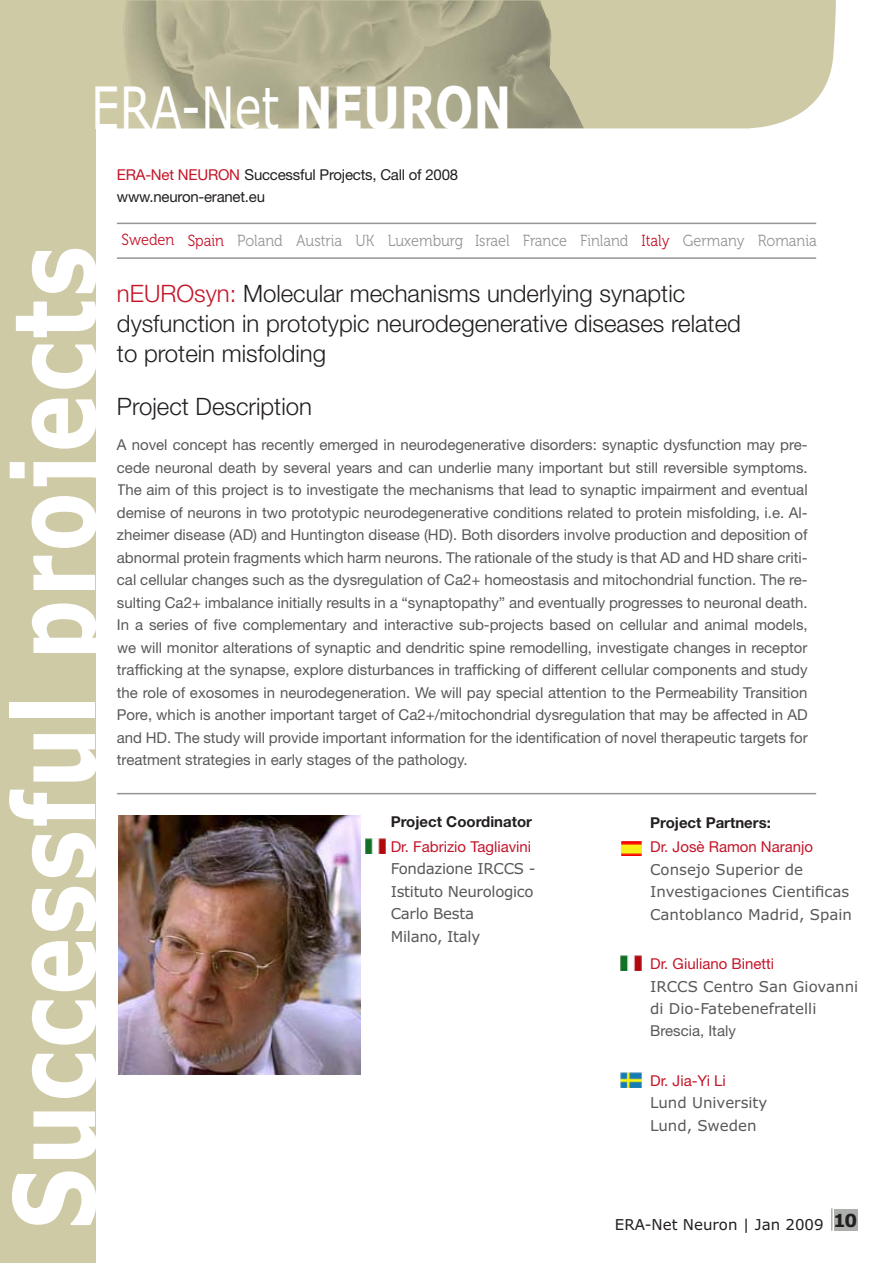
<style>
.page{position:relative;width:893px;height:1263px;background:#fff}
.page>*{position:absolute;margin:0;border:0;box-sizing:border-box;transform-origin:0 0}
.t1{font:700 112.2px "Verdana";letter-spacing:.03em;color:#fff;scale:.77 1}
.t2{font:58.5px "Verdana";color:#fff;scale:.77 1}
.t3{font:300 24px/30px "Helvetica Neue";color:#231f20}
.t4{font:700 18px "Verdana";color:#231f20}
.t5{font:16.05px "Museo 300";color:#939598;scale:.91 1}
.t6{font:15px/22.5px "Helvetica Neue";color:#58595b;text-align:justify}
.t7{font:15px/22.5px "Verdana";color:#58595b}
.t8{font:15px "Helvetica Neue";color:#c41428}
.t9{font:15px/22.5px "Helvetica Neue";letter-spacing:-.015em;color:#231f20}
.t10{font:15px/22.5px "Verdana";letter-spacing:-.02em;color:#58595b}
.t11{font:700 15px "Helvetica Neue";color:#231f20}
.t12{font:15px "Verdana";color:#231f20}
.s1{font-weight:700}
.s2{color:#c41428}
</style>
<div class="page">
<svg style="left:831px;top:1208px;width:1px;height:23px"></svg>
<div style="left:834px;top:1209px;width:23px;height:21px;background:#acafab"></div>
<div style="left:0;top:36px;width:96px;height:1227px;background:#cfcaa6"></div>
<div style="left:0;top:0;width:836px;height:129px;background:#cfcaa6"></div>
<img style="left:123px;top:0;width:461px;height:128px">
<hr style="left:117px;top:223px;width:699px;height:1px;background:#939598">
<hr style="left:117px;top:793px;width:699px;height:1px;background:#939598">
<img style="left:118px;top:816px;width:243px;height:258px">
<hr style="left:117px;top:257px;width:699px;height:2px;background:#939598">
<img style="left:620px;top:1072px;width:21px;height:16px">
<img style="left:621px;top:956px;width:20px;height:15px">
<img style="left:365px;top:838px;width:20px;height:15px">
<img style="left:621px;top:841px;width:20px;height:15px">
<h2 class="t2" style="left:91px;top:84px;width:547px">ERA-Net <span class="s1">NEURON</span></h2>
<p class="t9" style="left:117px;top:165px;width:343px"><span class="s2">ERA-Net NEURON</span> Successful Projects, Call of 2008 www.neuron-eranet.eu</p>
<p class="t5" style="left:122px;top:234px;width:491px"><span class="s2">Sweden Spain</span> Poland Austria UK Luxemburg Israel France</p>
<p class="t5" style="left:758px;top:234px;width:66px">Romania</p>
<p class="t5" style="left:580px;top:234px;width:182px">Finland <span class="s2">Italy</span> Germany</p>
<h1 class="t1" style="left:10px;top:1230px;width:1279px;rotate:-90deg">Successful projects</h1>
<h3 class="t3" style="left:117px;top:281px;width:625px"><span class="s2">nEUROsyn:</span> Molecular mechanisms underlying synaptic dysfunction in proto typic neurodegenerative diseases related to protein misfolding</h3>
<h3 class="t3" style="left:117px;top:394px;width:197px">Project Description</h3>
<p class="t6" style="left:117px;top:435px;width:692px">A novel concept has recently emerged in neurodegenerative disorders: synaptic dysfunction may pre&shy;cede neuronal death by several years and can underlie many important but still reversible symptoms.<br>The aim of this project is to investigate the mechanisms that lead to synaptic impairment and even tual demise of neurons in two prototypic neurodegenerative conditions related to protein misfolding, i.e. Al&shy;zheimer disease (AD) and Huntington disease (HD). Both disorders involve production and de position of abnormal protein fragments which harm neurons. The rationale of the study is that AD and HD share criti&shy;cal cellular changes such as the dysregulation of Ca2+ homeostasis and mitochon drial function. The re&shy;sulting Ca2+ imbalance initially results in a “synaptopathy” and eventually pro gresses to neuronal death.<br>In a series of five complementary and interactive sub-projects based on cellular and animal models, we will monitor alterations of synaptic and dendritic spine remodelling, investigate changes in receptor trafficking at the synapse, explore disturbances in trafficking of diffe rent cellular components and study the role of exosomes in neurodegeneration. We will pay special attention to the Permeability Transition Pore, which is another important target of Ca2+/mitochon drial dysregulation that may be affected in AD and HD. The study will provide important information for the identification of novel therapeutic targets for treatment strategies in early stages of the pathology.</p>
<p class="t11" style="left:391px;top:817px;width:143px">Project Coordinator</p>
<p class="t8" style="left:391px;top:841px;width:142px">Dr. Fabrizio Tagliavini</p>
<p class="t10" style="left:391px;top:859px;width:146px">Fondazione IRCCS -<br>Istituto Neurologico<br>Carlo Besta<br>Milano, Italy</p>
<p class="t11" style="left:650px;top:817px;width:122px">Project Partners:</p>
<p class="t8" style="left:650px;top:842px;width:165px">Dr. Josè Ramon Naranjo</p>
<p class="t7" style="left:650px;top:859px;width:203px">Consejo Superior de<br>Investigaciones Cientificas<br>Cantoblanco Madrid, Spain</p>
<p class="t8" style="left:650px;top:958px;width:126px">Dr. Giuliano Binetti</p>
<p class="t7" style="left:650px;top:976px;width:210px">IRCCS Centro San Giovanni di Dio-Fatebenefratelli</p>
<p class="t6" style="left:650px;top:1021px;width:87px">Brescia, Italy</p>
<p class="t8" style="left:650px;top:1075px;width:77px">Dr. Jia-Yi Li</p>
<p class="t7" style="left:650px;top:1093px;width:119px">Lund University<br>Lund, Sweden</p>
<p class="t4" style="left:833px;top:1214px;width:26px">10</p>
<p class="t12" style="left:615px;top:1219px;width:210px">ERA-Net Neuron | Jan 2009</p>
</div>
